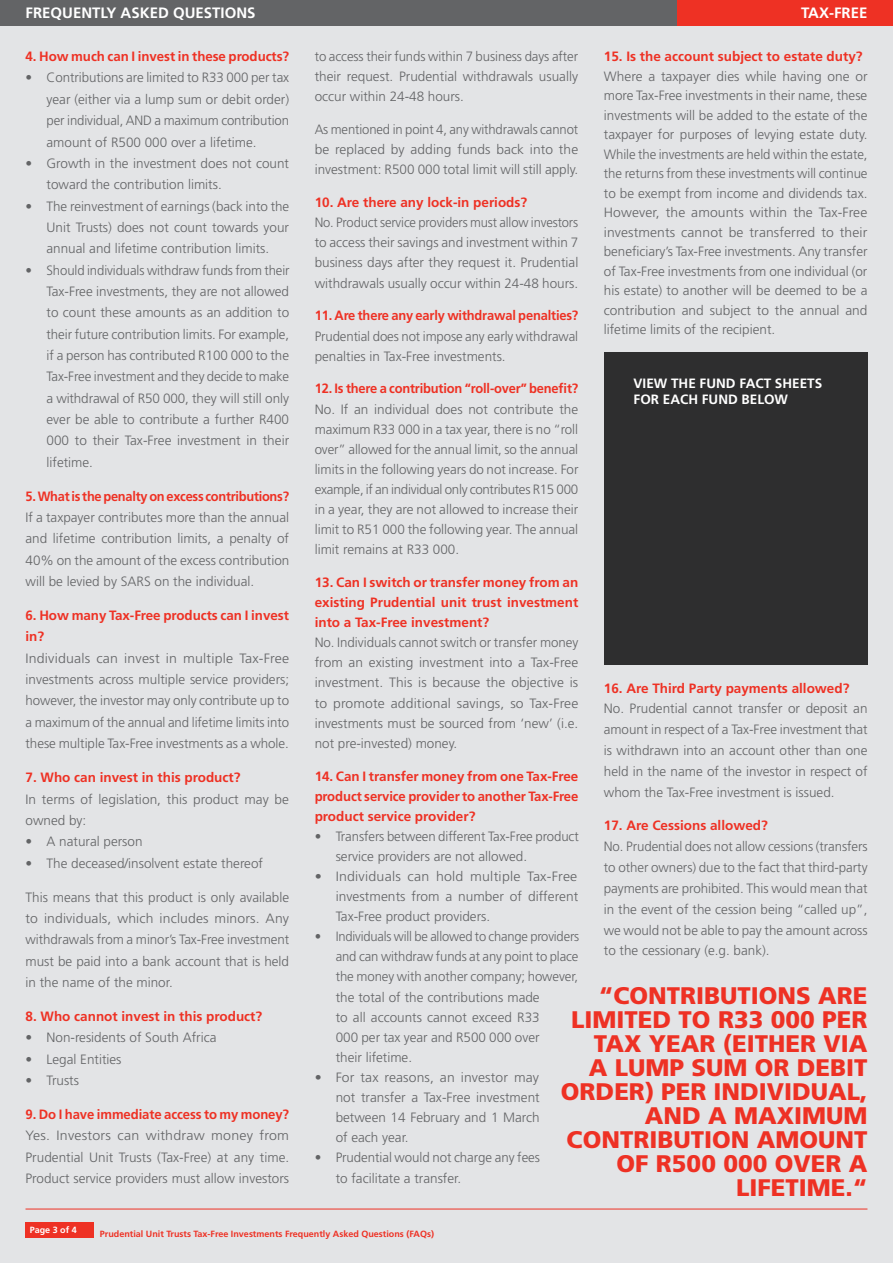
<style>
.page{position:relative;width:893px;height:1263px;background:#fff}
.page>*{position:absolute;margin:0;border:0;box-sizing:border-box;transform-origin:0 0}
.t1{font:900 24px/24px "Frutiger LT Std";color:#ee3124;text-align:right}
.t2{font:700 15px "Frutiger LT Std";color:#fff}
.t3{font:300 13.5px/21.3px "Frutiger LT Std";color:#636466;text-align:justify}
.t4{font:700 13.5px/20.1px "Frutiger LT Std";letter-spacing:-.005em;color:#ee3124;text-align:justify}
.t5{font:300 13.5px/21.3px "Frutiger LT Std";color:#636466;text-align:justify;scale:1.05 1}
.t6{font:300 13.5px/20.1px "Frutiger LT Std";color:#636466;text-align:justify;scale:.96 1}
.t7{font:700 13.5px "Frutiger LT Std";letter-spacing:-.005em;color:#ee3124;scale:.95 1}
.t8{font:700 13.5px "Frutiger LT Std";letter-spacing:-.005em;color:#ee3124;scale:.96 1}
.t9{font:700 13.5px/16.2px "Frutiger LT Std";color:#fff}
.t10{font:700 9px "Frutiger LT Std";color:#ee3124}
.t11{font:700 9px "Frutiger LT Std";color:#fff}
</style>
<div class="page">
<div style="left:0;top:26px;width:892px;height:1237px;background:#e3e4e6"></div>
<div style="left:0;top:0;width:677px;height:26px;background:#636466"></div>
<div style="left:677px;top:0;width:216px;height:26px;background:#ee3124"></div>
<div style="left:26px;top:1222px;width:68px;height:15px;background:#ee3124"></div>
<hr style="left:26px;top:1209px;width:841px;height:1px;background:#ee3124">
<div style="left:604px;top:352px;width:263px;height:313px;background:#2e2e2f"></div>
<p class="t2" style="left:26px;top:4px;width:232px">FREQUENTLY ASKED QUESTIONS</p>
<p class="t2" style="left:801px;top:4px;width:68px">TAX-FREE</p>
<p class="t4" style="left:26px;top:46px;width:265px">4. How much can I invest in these products?</p>
<p class="t3" style="left:47px;top:67px;width:244px;text-indent:-21px">• Contributions are limited to R33 000 per tax year (either via a lump sum or debit order) per individual, AND a maximum contribution amount of R500 000 over a lifetime.</p>
<p class="t3" style="left:47px;top:153px;width:244px;text-indent:-21px">• Growth in the investment does not count toward the contribution limits.</p>
<p class="t3" style="left:47px;top:195px;width:244px;text-indent:-21px">• The reinvestment of earnings (back into the Unit Trusts) does not count towards your annual and lifetime contribution limits.</p>
<p class="t3" style="left:47px;top:259px;width:245px;text-indent:-21px">• Should individuals withdraw funds from their Tax-Free investments, they are not allowed to count these amounts as an addition to their future contribution limits. For example, if a person has contributed R100 000 to the Tax-Free investment and they decide to make a withdrawal of R50 000, they will still only ever be able to contribute a further R400<br>000 to their Tax-Free investment in their lifetime.</p>
<p class="t7" style="left:26px;top:488px;width:279px">5. What is the penalty on excess contributions?</p>
<p class="t3" style="left:26px;top:507px;width:265px">If a taxpayer contributes more than the annual and lifetime contribution limits, a penalty of 40% on the amount of the excess contribution will be levied by SARS on the individual.</p>
<p class="t4" style="left:26px;top:605px;width:265px;line-height:21.3px">6. How many Tax-Free products can I invest in?</p>
<p class="t5" style="left:26px;top:648px;width:253px">Individuals can invest in multiple Tax-Free investments across multiple service providers; however, the investor may only contribute up to a maximum of the annual and lifetime limits into these multiple Tax-Free investments as a whole.</p>
<p class="t4" style="left:26px;top:767px;width:217px">7. Who can invest in this product?</p>
<p class="t3" style="left:26px;top:788px;width:265px">In terms of legislation, this product may be owned by:</p>
<p class="t3" style="left:26px;top:831px;width:119px">• A natural person</p>
<p class="t3" style="left:26px;top:852px;width:239px">• The deceased/insolvent estate thereof</p>
<p class="t3" style="left:26px;top:886px;width:265px">This means that this product is only available to individuals, which includes minors. Any withdrawals from a minor’s Tax-Free investment must be paid into a bank account that is held in the name of the minor.</p>
<p class="t4" style="left:26px;top:1006px;width:238px">8. Who cannot invest in this product?</p>
<p class="t3" style="left:26px;top:1027px;width:193px">• Non-residents of South Africa</p>
<p class="t3" style="left:26px;top:1048px;width:97px">• Legal Entities</p>
<p class="t3" style="left:26px;top:1070px;width:55px">• Trusts</p>
<p class="t4" style="left:26px;top:1104px;width:265px">9. Do I have immediate access to my money?</p>
<p class="t5" style="left:26px;top:1125px;width:253px">Yes. Investors can withdraw money from Prudential Unit Trusts (Tax-Free) at any time.<br>Product service providers must allow investors</p>
<p class="t3" style="left:315px;top:47px;width:265px;line-height:20.1px">to access their funds within 7 business days after their request. Prudential withdrawals usually occur within 24-48 hours.</p>
<p class="t3" style="left:315px;top:120px;width:265px;line-height:20.1px">As mentioned in point 4, any withdrawals cannot be replaced by adding funds back into the investment: R500 000 total limit will still apply.</p>
<p class="t4" style="left:315px;top:193px;width:214px">10. Are there any lock-in periods?</p>
<p class="t6" style="left:315px;top:213px;width:276px">No. Product service providers must allow investors to access their savings and investment within 7 business days after they request it. Prudential withdrawals usually occur within 24-48 hours.</p>
<p class="t7" style="left:315px;top:308px;width:279px">11. Are there any early withdrawal penalties?</p>
<p class="t3" style="left:315px;top:326px;width:265px;line-height:20.1px">Prudential does not impose any early withdrawal penalties in Tax-Free investments.</p>
<p class="t8" style="left:315px;top:381px;width:276px">12. Is there a contribution “roll-over” benefit?</p>
<p class="t3" style="left:315px;top:399px;width:265px;line-height:20.1px">No. If an individual does not contribute the maximum R33 000 in a tax year, there is no “roll over” allowed for the annual limit, so the annual limits in the following years do not increase. For example, if an individual only contributes R15 000 in a year, they are not allowed to increase their limit to R51 000 the following year. The annual limit remains at R33 000.</p>
<p class="t4" style="left:315px;top:572px;width:265px">13. Can I switch or transfer money from an existing Prudential unit trust investment into a Tax-Free investment?</p>
<p class="t3" style="left:315px;top:633px;width:265px;line-height:20.1px">No. Individuals cannot switch or transfer money from an existing investment into a Tax-Free investment. This is because the objective is to promote additional savings, so Tax-Free investments must be sourced from ‘new’ (i.e. not pre-invested) money.</p>
<p class="t4" style="left:315px;top:766px;width:265px">14. Can I transfer money from one Tax-Free product service provider to another Tax-Free product service provider?</p>
<p class="t3" style="left:336px;top:826px;width:245px;line-height:20.1px;text-indent:-21px">• Transfers between different Tax-Free product service providers are not allowed.</p>
<p class="t5" style="left:336px;top:866px;width:233px;line-height:20.1px;text-indent:-21px">• Individuals can hold multiple Tax-Free investments from a number of different Tax-Free product providers.</p>
<p class="t6" style="left:336px;top:927px;width:255px;text-align:left;text-indent:-21px">• Individuals will be allowed to change providers and can withdraw funds at any point to place the money with another company; however, the total of the contributions made<br>to all accounts cannot exceed R33<br>000 per tax year and R500 000 over<br>their lifetime.</p>
<p class="t3" style="left:336px;top:1067px;width:206px;line-height:20.1px;text-indent:-21px">• For tax reasons, an investor may not transfer a Tax-Free investment between 14 February and 1 March of each year.</p>
<p class="t3" style="left:336px;top:1147px;width:206px;line-height:20.9px;text-indent:-21px">• Prudential would not charge any fees to facilitate a transfer.</p>
<p class="t4" style="left:604px;top:46px;width:260px">15. Is the account subject to estate duty?</p>
<p class="t3" style="left:604px;top:66px;width:265px;line-height:19.5px">Where a taxpayer dies while having one or more Tax-Free investments in their name, these investments will be added to the estate of the taxpayer for purposes of levying estate duty.<br>While the investments are held within the estate, the returns from these investments will continue to be exempt from income and dividends tax.<br>However, the amounts within the Tax-Free investments cannot be transferred to their beneficiary’s Tax-Free investments. Any transfer of Tax-Free investments from one individual (or his estate) to another will be deemed to be a contribution and subject to the annual and lifetime limits of the recipient.</p>
<p class="t9" style="left:634px;top:375px;width:190px">VIEW THE FUND FACT SHEETS<br>FOR EACH FUND BELOW</p>
<p class="t4" style="left:604px;top:678px;width:247px">16. Are Third Party payments allowed?</p>
<p class="t3" style="left:604px;top:698px;width:265px;line-height:20.9px">No. Prudential cannot transfer or deposit an amount in respect of a Tax-Free investment that is withdrawn into an account other than one held in the name of the investor in respect of whom the Tax-Free investment is issued.</p>
<p class="t4" style="left:604px;top:816px;width:166px">17. Are Cessions allowed?</p>
<p class="t3" style="left:604px;top:836px;width:265px;line-height:20.9px">No. Prudential does not allow cessions (transfers to other owners) due to the fact that third-party payments are prohibited. This would mean that in the event of the cession being “called up”, we would not be able to pay the amount across to the cessionary (e.g. bank).</p>
<h1 class="t1" style="left:561px;top:983px;width:308px">“CONTRIBUTIONS ARE<br>LIMITED TO R33 000 PER<br>TAX YEAR (EITHER VIA<br>A LUMP SUM OR DEBIT<br>ORDER) PER INDIVIDUAL,<br>AND A MAXIMUM<br>CONTRIBUTION AMOUNT<br>OF R500 000 OVER A<br>LIFETIME.“</h1>
<p class="t11" style="left:30px;top:1225px;width:49px">Page 3 of 4</p>
<p class="t10" style="left:100px;top:1229px;width:336px">Prudential Unit Trusts Tax-Free Investments Frequently Asked Questions (FAQs)</p>
</div>
